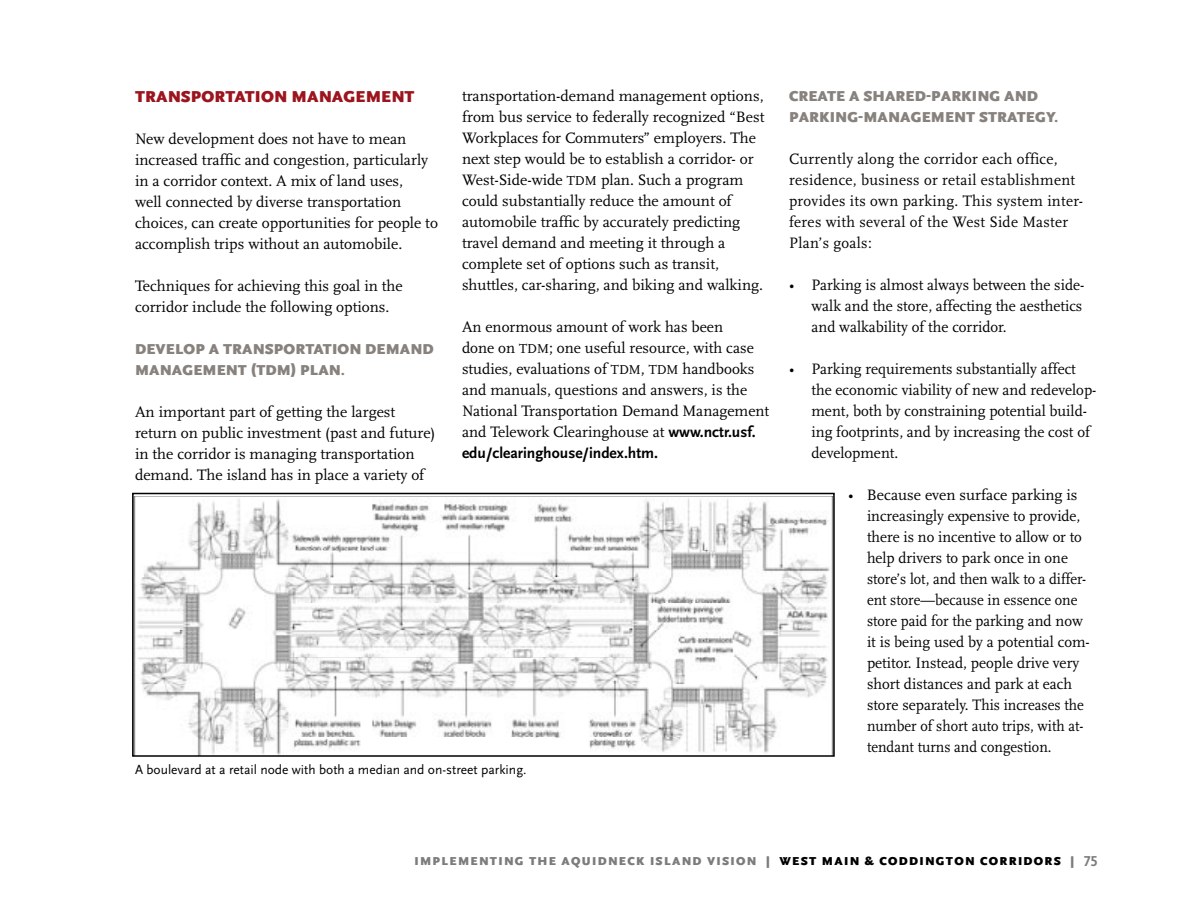
<style>
.page{position:relative;width:1188px;height:918px;background:#fff}
.page>*{position:absolute;margin:0;border:0;box-sizing:border-box;transform-origin:0 0}
.hed_level_1{font:900 16.5px "Scala Sans OT";letter-spacing:.01em;color:#9c141d}
.text_level_1{font:15.75px/21px "Scala";color:#000}
.text_bullets_1{font:15.75px/21px "Scala";color:#000}
.text_level_1-2{font:15.75px/21px "Scala";letter-spacing:.02em;color:#000}
.hed_level_2{font:900 15px/21px "Scala Sans OT";letter-spacing:.01em;color:#88827e}
.captions{font:13.5px "Scala Sans OT";color:#000}
.t1{font:900 12px "Scala Sans OT";letter-spacing:.11em;color:#7c7c7c}
.s1{font-size:13.5px}
.s2{font-family:"Scala Sans OT";font-weight:700}
.s3{color:#000}
.s4{font-weight:700;font-size:15px}
</style>
<div class="page">
<img style="left:135px;top:496px;width:697px;height:258px">
<div style="left:132px;top:493px;width:703px;height:264px;border:2px solid #000"></div>
<p class="hed_level_1" style="left:135px;top:86px;width:281px">TRANSPORTATION MANAGEMENT</p>
<p class="text_level_1" style="left:135px;top:128px;width:304px">New development does not have to mean increased traffic and congestion, particularly in a corridor context. A mix of land uses,<br>well connected by diverse transportation choices, can create opportunities for people to accomplish trips without an automobile.</p>
<p class="text_level_1" style="left:135px;top:275px;width:269px">Techniques for achieving this goal in the corridor include the following options.</p>
<p class="hed_level_2" style="left:135px;top:338px;width:300px">DEVELOP A TRANSPORTATION DEMAND<br>MANAGEMENT (TDM) PLAN.</p>
<p class="text_level_1" style="left:135px;top:401px;width:302px">An important part of getting the largest return on public investment (past and future) in the corridor is managing transportation demand. The island has in place a variety of</p>
<p class="text_level_1" style="left:462px;top:85px;width:304px">transportation-demand management options, from bus service to federally recognized “Best Workplaces for Commuters” employers. The next step would be to establish a corridor- or West-Side-wide <span class="s1">TDM</span> plan. Such a program could substantially reduce the amount of automobile traffic by accurately predicting travel demand and meeting it through a complete set of options such as transit, shuttles, car-sharing, and biking and walking.</p>
<p class="text_level_1" style="left:462px;top:316px;width:309px">An enormous amount of work has been<br>done on <span class="s1">TDM</span>; one useful resource, with case studies, evaluations of <span class="s1">TDM</span>, <span class="s1">TDM</span> handbooks and manuals, questions and answers, is the National Transportation Demand Management and Telework Clearinghouse at <span class="s2">www.nctr.usf. edu/clearinghouse/index.htm.</span></p>
<p class="captions" style="left:135px;top:761px;width:393px">A boulevard at a retail node with both a median and on-street parking.</p>
<p class="hed_level_2" style="left:789px;top:86px;width:271px">CREATE A SHARED-PARKING AND<br>PARKING-MANAGEMENT STRATEGY.</p>
<p class="text_level_1-2" style="left:789px;top:148px;width:295px">Currently along the corridor each office, residence, business or retail establishment provides its own parking. This system inter&shy;feres with several of the West Side Master Plan’s goals:</p>
<p class="text_bullets_1" style="left:812px;top:274px;width:274px;text-indent:-22px">• Parking is almost always between the side&shy;walk and the store, affecting the aesthetics and walkability of the corridor.</p>
<p class="text_bullets_1" style="left:812px;top:358px;width:286px;text-indent:-22px">• Parking requirements substantially affect the economic viability of new and redevelop&shy;ment, both by constraining potential build&shy;ing footprints, and by increasing the cost of development.</p>
<p class="text_bullets_1" style="left:867px;top:484px;width:224px;text-indent:-19px">• Because even surface parking is increasingly expensive to provide, there is no incentive to allow or to help drivers to park once in one store’s lot, and then walk to a differ&shy;ent store—because in essence one store paid for the parking and now it is being used by a potential com&shy;petitor. Instead, people drive very short distances and park at each store separately. This increases the number of short auto trips, with at&shy;tendant turns and congestion.</p>
<p class="t1" style="left:414px;top:853px;width:685px">IMPLEMENTING THE AQUIDNECK ISLAND VISION | <span class="s3">WEST MAIN &amp; CODDINGTON CORRIDORS</span> | <span class="s4">75</span></p>
</div>
